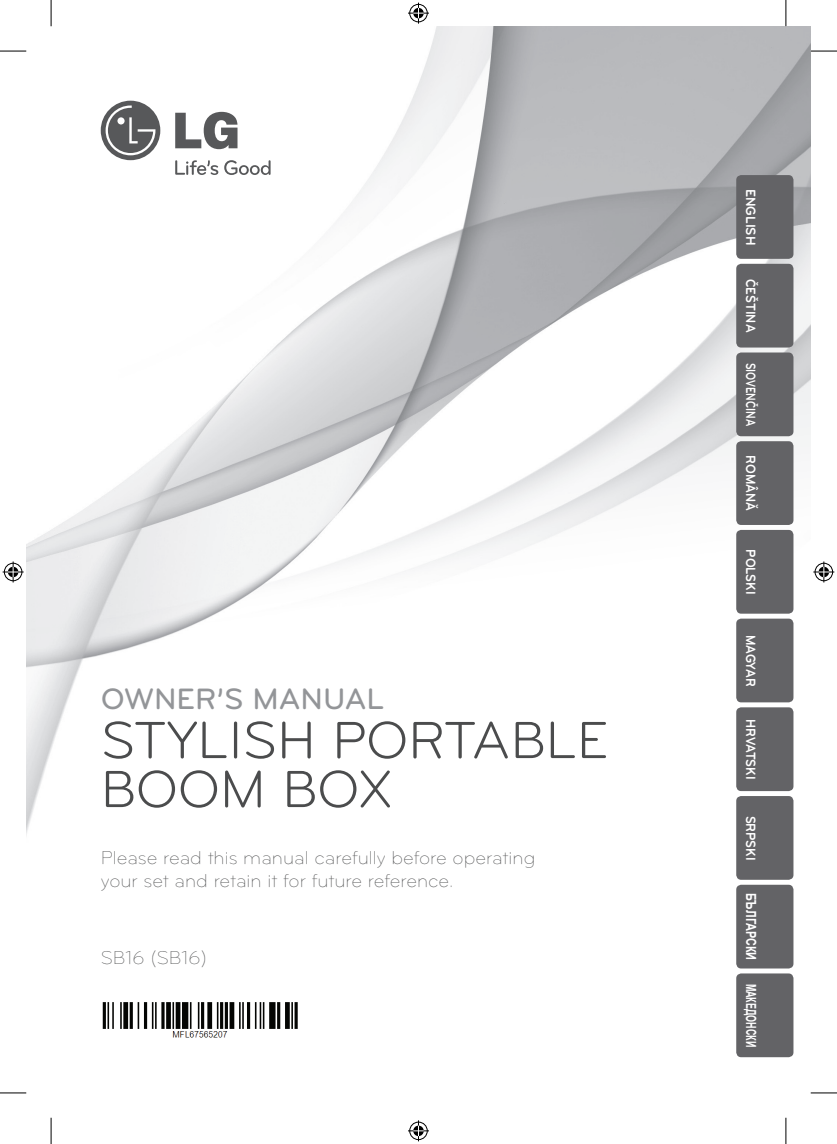
<style>
.page{position:relative;width:837px;height:1144px;background:#fff}
.page>*{position:absolute;margin:0;border:0;box-sizing:border-box;transform-origin:0 0}
.t1{font:54.25px/49px "Bryant LG";color:#4b4c4d}
.t2{font:500 30.62px "Bryant LG";color:#939598}
.t3{font:300 19.25px/23.1px "Bryant LG";color:#4b4c4d}
.t4{font:700 14px "Bryant LG";color:#fff;scale:.9 1}
.t5{font:700 14px "Bryant LG";color:#fff;scale:.75 1}
.t6{font:700 14px "Arial";color:#fff;scale:.64 1}
.t7{font:700 14px "Arial";color:#fff;scale:.78 1}
.t8{font:700 14px "Bryant LG";color:#fff;scale:.95 1}
</style>
<div class="page">
<img style="left:26px;top:26px;width:784px;height:1092px">
<svg style="left:175px;top:160px;width:43px;height:15px"></svg>
<svg style="left:224px;top:160px;width:46px;height:15px"></svg>
<svg style="left:175px;top:112px;width:62px;height:37px"></svg>
<div style="left:101px;top:101px;width:59px;height:59px;background:#57585a;border-radius:50%"></div>
<svg style="left:106px;top:106px;width:49px;height:49px"></svg>
<img style="left:101px;top:996px;width:200px;height:47px">
<div style="left:736px;top:175px;width:57px;height:84px;background:#636366;border-radius:5px"></div>
<div style="left:736px;top:264px;width:57px;height:84px;background:#636366;border-radius:5px"></div>
<div style="left:736px;top:352px;width:57px;height:84px;background:#636366;border-radius:5px"></div>
<div style="left:736px;top:441px;width:57px;height:84px;background:#636366;border-radius:5px"></div>
<div style="left:736px;top:530px;width:57px;height:84px;background:#636366;border-radius:5px"></div>
<div style="left:736px;top:619px;width:57px;height:83px;background:#636366;border-radius:5px"></div>
<div style="left:736px;top:707px;width:57px;height:84px;background:#636366;border-radius:5px"></div>
<div style="left:736px;top:796px;width:57px;height:84px;background:#636366;border-radius:5px"></div>
<div style="left:736px;top:885px;width:57px;height:83px;background:#636366;border-radius:5px"></div>
<div style="left:736px;top:973px;width:57px;height:84px;background:#636366;border-radius:5px"></div>
<svg style="left:0;top:51px;width:26px;height:1px"></svg>
<svg style="left:810px;top:51px;width:26px;height:1px"></svg>
<svg style="left:0;top:1092px;width:26px;height:1px"></svg>
<svg style="left:810px;top:1092px;width:26px;height:1px"></svg>
<svg style="left:51px;top:0;width:1px;height:26px"></svg>
<svg style="left:51px;top:1118px;width:1px;height:26px"></svg>
<svg style="left:785px;top:0;width:1px;height:26px"></svg>
<svg style="left:785px;top:1118px;width:1px;height:26px"></svg>
<svg style="left:408px;top:3px;width:21px;height:21px"></svg>
<svg style="left:408px;top:1120px;width:21px;height:21px"></svg>
<svg style="left:3px;top:561px;width:21px;height:21px"></svg>
<svg style="left:813px;top:561px;width:21px;height:21px"></svg>
<h2 class="t2" style="left:101px;top:680px;width:285px">OWNER’S MANUAL</h2>
<h1 class="t1" style="left:101px;top:716px;width:509px">STYLISH PORTABLE<br>BOOM BOX</h1>
<p class="t3" style="left:101px;top:846px;width:436px">Please read this manual carefully before operating your set and retain it for future reference.</p>
<p class="t3" style="left:101px;top:946px;width:108px">SB16 (SB16)</p>
<p class="t8" style="left:759px;top:189px;width:61px;rotate:90deg">ENGLISH</p>
<p class="t4" style="left:759px;top:279px;width:61px;rotate:90deg">ČEŠTINA</p>
<p class="t5" style="left:759px;top:363px;width:86px;rotate:90deg">SIOVENČINA</p>
<p class="t4" style="left:759px;top:455px;width:63px;rotate:90deg">ROMÂNĂ</p>
<p class="t4" style="left:759px;top:549px;width:52px;rotate:90deg">POLSKI</p>
<p class="t4" style="left:759px;top:635px;width:59px;rotate:90deg">MAGYAR</p>
<p class="t4" style="left:759px;top:719px;width:68px;rotate:90deg">HRVATSKI</p>
<p class="t4" style="left:759px;top:815px;width:51px;rotate:90deg">SRPSKI</p>
<p class="t7" style="left:760px;top:893px;width:88px;rotate:90deg">БЪЛГАРСКИ</p>
<p class="t6" style="left:760px;top:983px;width:101px;rotate:90deg">МАКЕДОНСКИ</p>
</div>
